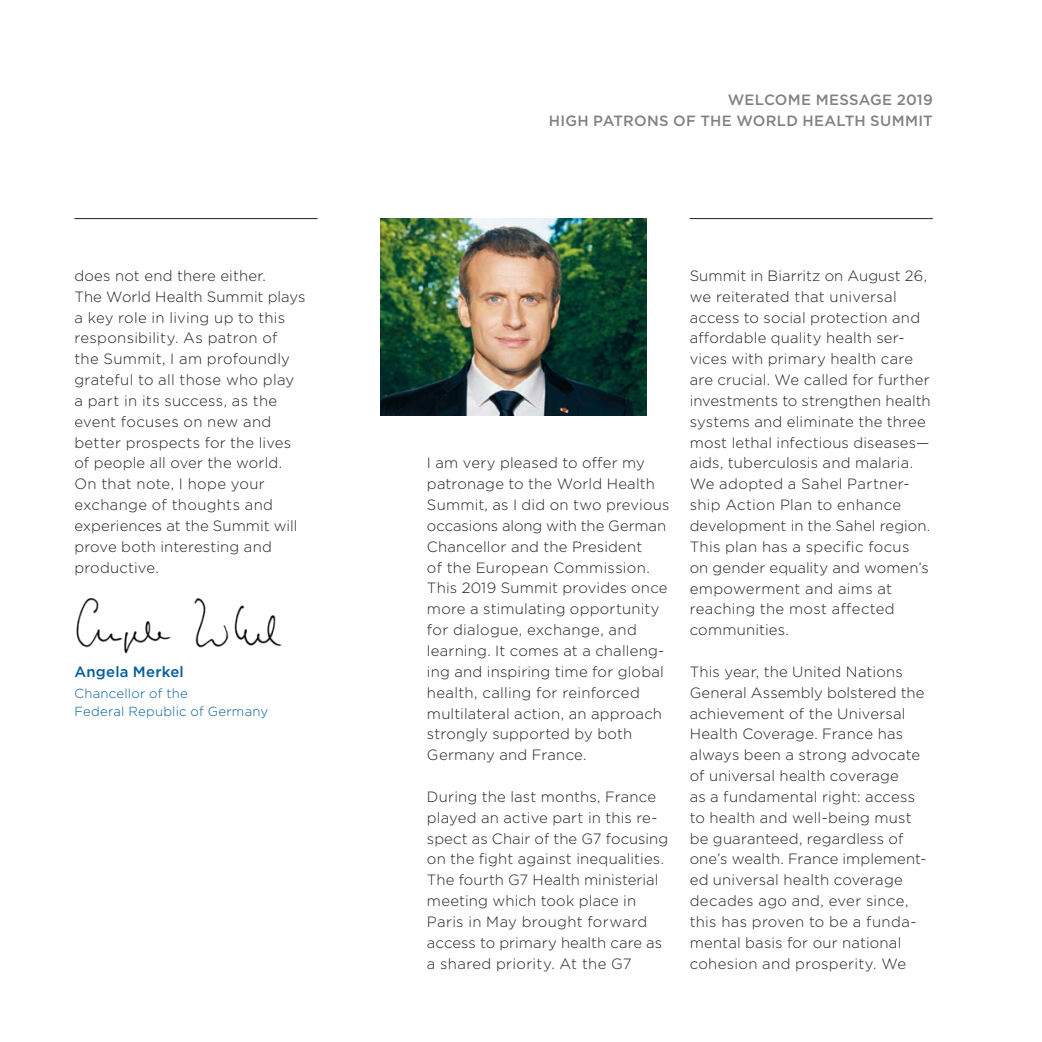
<style>
.page{position:relative;width:1042px;height:1042px;background:#fff}
.page>*{position:absolute;margin:0;border:0;box-sizing:border-box;transform-origin:0 0}
.t1{font:300 14.88px/20.8px "Gotham";letter-spacing:.01em;color:#231f20}
.t2{font:500 14.88px/20.8px "Gotham";letter-spacing:.02em;color:#808285;text-align:right}
.t3{font:500 14.88px "Gotham";letter-spacing:.015em;color:#005d9c}
.t4{font:300 13.12px/18.4px "Gotham";letter-spacing:.02em;color:#005d9c}
</style>
<div class="page">
<hr style="left:690px;top:218px;width:243px;height:1px;background:#231f20">
<hr style="left:74px;top:218px;width:243px;height:1px;background:#231f20">
<img style="left:76px;top:598px;width:206px;height:56px">
<img style="left:380px;top:218px;width:266px;height:198px">
<p class="t1" style="left:74px;top:265px;width:233px">does not end there either.<br>The World Health Summit plays a key role in living up to this responsibility. As patron of the Summit, I am profoundly grateful to all those who play a part in its success, as the event focuses on new and better prospects for the lives of people all over the world.<br>On that note, I hope your exchange of thoughts and experiences at the Summit will prove both interesting and productive.</p>
<p class="t3" style="left:74px;top:662px;width:111px">Angela Merkel</p>
<p class="t4" style="left:74px;top:683px;width:195px">Chancellor of the<br>Federal Republic of Germany</p>
<p class="t2" style="left:549px;top:89px;width:385px">WELCOME MESSAGE 2019<br>HIGH PATRONS OF THE WORLD HEALTH SUMMIT</p>
<p class="t1" style="left:427px;top:452px;width:244px">I am very pleased to offer my patronage to the World Health<br>Summit, as I did on two previous occasions along with the German<br>Chancellor and the President<br>of the European Commission.<br>This 2019 Summit provides once more a stimulating opportunity for dialogue, exchange, and learning. It comes at a challeng&shy;ing and inspiring time for global health, calling for reinforced multilateral action, an approach strongly supported by both<br>Germany and France.</p>
<p class="t1" style="left:427px;top:786px;width:243px">During the last months, France played an active part in this re&shy;spect as Chair of the G7 focusing on the fight against inequalities.<br>The fourth G7 Health ministerial meeting which took place in<br>Paris in May brought forward access to primary health care as a shared priority. At the G7</p>
<p class="t1" style="left:690px;top:265px;width:242px">Summit in Biarritz on August 26, we reiterated that universal access to social protection and affordable quality health ser&shy;vices with primary health care are crucial. We called for further investments to strengthen health systems and eliminate the three most lethal infectious diseases— aids, tuberculosis and malaria.<br>We adopted a Sahel Partner&shy;ship Action Plan to enhance development in the Sahel region.<br>This plan has a specific focus on gender equality and women’s empowerment and aims at reaching the most affected communities.</p>
<p class="t1" style="left:690px;top:661px;width:238px">This year, the United Nations<br>General Assembly bolstered the achievement of the Universal<br>Health Coverage. France has always been a strong advocate of universal health coverage<br>as a fundamental right: access to health and well-being must be guaranteed, regardless of one’s wealth. France implement&shy;ed universal health coverage decades ago and, ever since, this has proven to be a funda&shy;mental basis for our national cohesion and prosperity. We</p>
</div>
